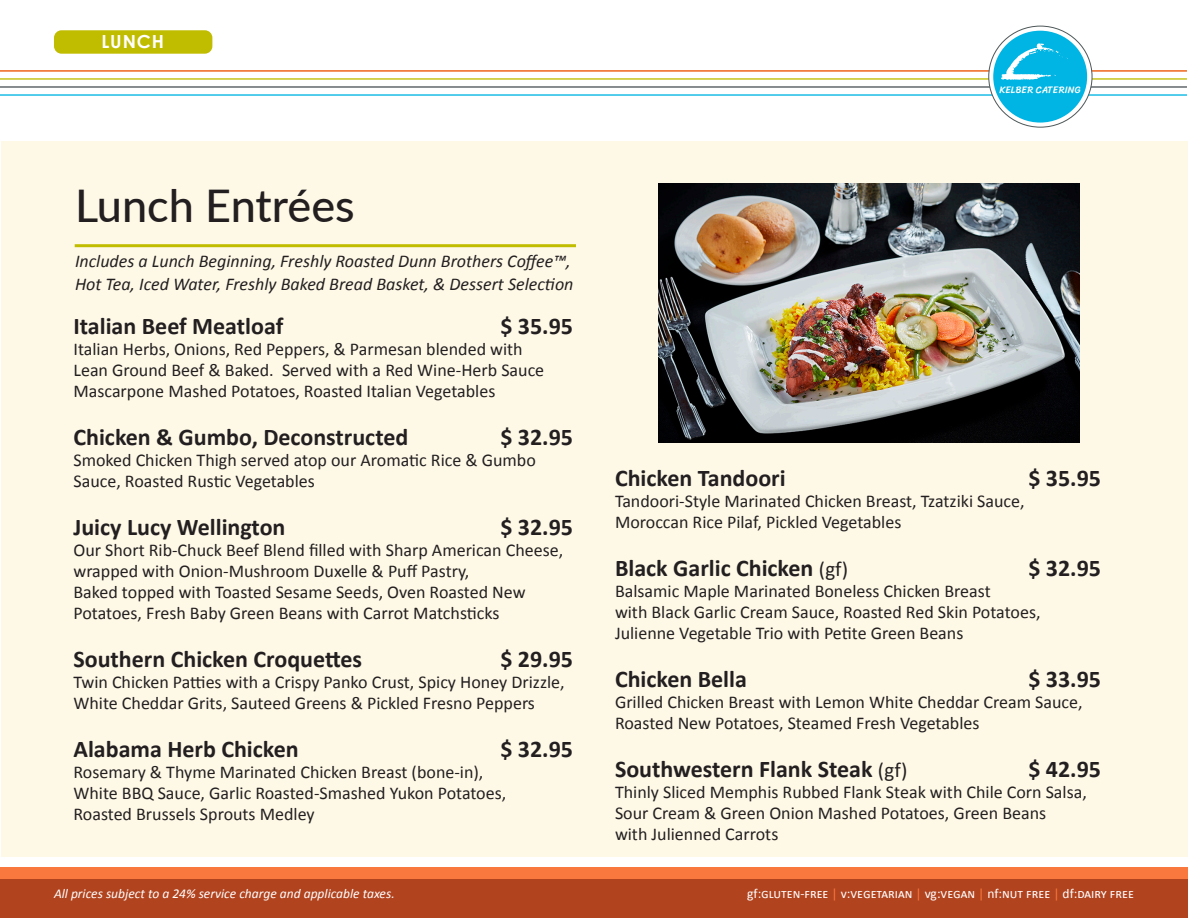
<style>
.page{position:relative;width:1188px;height:918px;background:#fff}
.page>*{position:absolute;margin:0;border:0;box-sizing:border-box;transform-origin:0 0}
.t1{font:500 45px "Lato";color:#231f20}
.t2{font:700 24px "Calibri";color:#231f20}
.t3{font:18px/21px "Calibri";color:#231f20}
.t4{font:italic 18px/22.5px "Calibri";color:#231f20}
.t5{font:700 18px "Century Gothic";letter-spacing:.05em;color:#fff}
.t6{font:13.5px "Calibri";color:#fff}
.t7{font:italic 13.5px "Calibri";color:#fff}
.t8{font:9.75px "Sriracha";letter-spacing:.005em;color:#fff}
.s1{font-weight:400;font-size:21px}
.s2{color:#f9783d}
</style>
<div class="page">
<div style="left:0;top:878px;width:1188px;height:40px;background:#b1431e"></div>
<div style="left:0;top:867px;width:1188px;height:12px;background:#f9783d"></div>
<hr style="left:0;top:70px;width:1187px;height:2px;background:#ed5200">
<hr style="left:0;top:78px;width:1187px;height:2px;background:#c0bc00">
<hr style="left:0;top:86px;width:1187px;height:2px;background:#4e5758">
<hr style="left:0;top:94px;width:1187px;height:2px;background:#00b4e3">
<div style="left:1px;top:141px;width:1186px;height:716px;background:#fef9e7"></div>
<svg style="left:989px;top:26px;width:103px;height:101px"></svg>
<div style="left:993px;top:31px;width:94px;height:92px;background:#00b4e3;border-radius:50%"></div>
<svg style="left:1001px;top:43px;width:67px;height:37px"></svg>
<div style="left:54px;top:30px;width:158px;height:24px;background:#c0bc00;border-radius:8px"></div>
<hr style="left:75px;top:244px;width:501px;height:3px;background:#c0bc00">
<img style="left:658px;top:184px;width:422px;height:258px">
<p class="t5" style="left:101px;top:30px;width:64px">LUNCH</p>
<p class="t1" style="left:75px;top:173px;width:281px">Lunch Entrées</p>
<p class="t4" style="left:75px;top:249px;width:500px">Includes a Lunch Beginning, Freshly Roasted Dunn Brothers Coffee™,<br>Hot Tea, Iced Water, Freshly Baked Bread Basket, &amp; Dessert Selection</p>
<p class="t2" style="left:74px;top:311px;width:211px">Italian Beef Meatloaf</p>
<p class="t2" style="left:500px;top:311px;width:74px">$ 35.95</p>
<p class="t3" style="left:74px;top:339px;width:472px">Italian Herbs, Onions, Red Peppers, &amp; Parmesan blended with<br>Lean Ground Beef &amp; Baked. Served with a Red Wine-Herb Sauce</p>
<p class="t3" style="left:74px;top:381px;width:423px">Mascarpone Mashed Potatoes, Roasted Italian Vegetables</p>
<p class="t2" style="left:74px;top:422px;width:336px">Chicken &amp; Gumbo, Deconstructed</p>
<p class="t2" style="left:500px;top:422px;width:74px">$ 32.95</p>
<p class="t3" style="left:74px;top:450px;width:464px">Smoked Chicken Thigh served atop our Aromatic Rice &amp; Gumbo<br>Sauce, Roasted Rustic Vegetables</p>
<p class="t2" style="left:74px;top:512px;width:214px">Juicy Lucy Wellington</p>
<p class="t2" style="left:500px;top:512px;width:74px">$ 32.95</p>
<p class="t3" style="left:74px;top:540px;width:491px">Our Short Rib-Chuck Beef Blend filled with Sharp American Cheese, wrapped with Onion-Mushroom Duxelle &amp; Puff Pastry,<br>Baked topped with Toasted Sesame Seeds, Oven Roasted New Potatoes, Fresh Baby Green Beans with Carrot Matchsticks</p>
<p class="t2" style="left:74px;top:644px;width:290px">Southern Chicken Croquettes</p>
<p class="t2" style="left:500px;top:644px;width:74px">$ 29.95</p>
<p class="t3" style="left:74px;top:672px;width:493px">Twin Chicken Patties with a Crispy Panko Crust, Spicy Honey Drizzle,<br>White Cheddar Grits, Sauteed Greens &amp; Pickled Fresno Peppers</p>
<p class="t2" style="left:74px;top:734px;width:227px">Alabama Herb Chicken</p>
<p class="t2" style="left:500px;top:734px;width:74px">$ 32.95</p>
<p class="t3" style="left:74px;top:762px;width:411px">Rosemary &amp; Thyme Marinated Chicken Breast (bone-in),</p>
<p class="t3" style="left:74px;top:783px;width:434px">White BBQ Sauce, Garlic Roasted-Smashed Yukon Potatoes,</p>
<p class="t3" style="left:74px;top:804px;width:243px">Roasted Brussels Sprouts Medley</p>
<p class="t7" style="left:54px;top:884px;width:342px">All prices subject to a 24% service charge and applicable taxes.</p>
<p class="t8" style="left:999px;top:84px;width:83px">KELBER CATERING</p>
<p class="t2" style="left:615px;top:463px;width:172px">Chicken Tandoori</p>
<p class="t2" style="left:1028px;top:463px;width:74px">$ 35.95</p>
<p class="t3" style="left:615px;top:491px;width:411px">Tandoori-Style Marinated Chicken Breast, Tzatziki Sauce,</p>
<p class="t3" style="left:615px;top:512px;width:288px">Moroccan Rice Pilaf, Pickled Vegetables</p>
<p class="t2" style="left:615px;top:553px;width:235px">Black Garlic Chicken <span class="s1">(gf)</span></p>
<p class="t2" style="left:1028px;top:553px;width:74px">$ 32.95</p>
<p class="t3" style="left:615px;top:581px;width:427px">Balsamic Maple Marinated Boneless Chicken Breast<br>with Black Garlic Cream Sauce, Roasted Red Skin Potatoes,</p>
<p class="t3" style="left:615px;top:623px;width:350px">Julienne Vegetable Trio with Petite Green Beans</p>
<p class="t2" style="left:615px;top:664px;width:133px">Chicken Bella</p>
<p class="t2" style="left:1028px;top:664px;width:74px">$ 33.95</p>
<p class="t3" style="left:615px;top:692px;width:469px">Grilled Chicken Breast with Lemon White Cheddar Cream Sauce,<br>Roasted New Potatoes, Steamed Fresh Vegetables</p>
<p class="t2" style="left:615px;top:754px;width:294px">Southwestern Flank Steak <span class="s1">(gf)</span></p>
<p class="t2" style="left:1028px;top:754px;width:74px">$ 42.95</p>
<p class="t3" style="left:615px;top:782px;width:473px">Thinly Sliced Memphis Rubbed Flank Steak with Chile Corn Salsa,<br>Sour Cream &amp; Green Onion Mashed Potatoes, Green Beans<br>with Julienned Carrots</p>
<p class="t6" style="left:747px;top:885px;width:388px">gf:gluten-free <span class="s2">|</span> v:vegetarian <span class="s2">|</span> vg:vegan <span class="s2">|</span> nf:nut free <span class="s2">|</span> df:dairy free</p>
</div>
